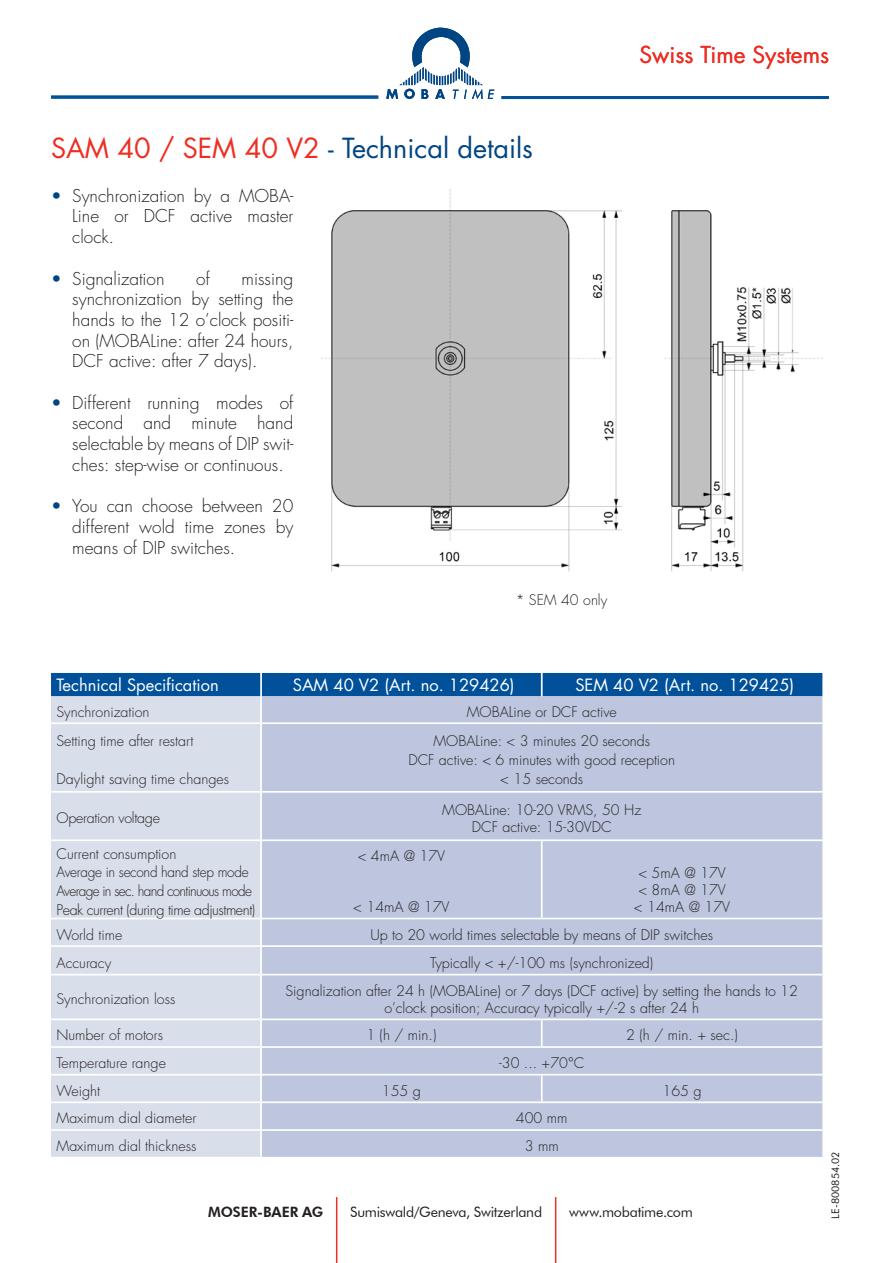
<style>
.page{position:relative;width:893px;height:1263px;background:#fff}
.page>*{position:absolute;margin:0;border:0;box-sizing:border-box;transform-origin:0 0}
.titel2{font:27px "Futura Std";color:#004583}
.t1{font:22.65px "Futura";color:#ee2e22}
.Titelseitentext{font:300 17.25px/20.7px "Futura Std";color:#231f20;text-align:justify}
.Tabellen_Headlines{font:16.5px "Futura Std";color:#fff}
.Textkörper{font:300 14.25px/17.1px "Futura Std";color:#231f20;text-align:center}
.Textkörper-2{font:300 14.25px/18.8px "Futura Std";letter-spacing:-.03em;color:#231f20}
.t2{font:14.25px "Futura BT";letter-spacing:-.02em;color:#231f20}
.Textkörper-3{font:300 14.25px "Futura Std";letter-spacing:-.02em;color:#231f20}
.t3{font:800 14.25px "Futura BT";letter-spacing:-.005em;color:#231f20}
.Headlines_im_Fliesst{font:300 14.25px "Futura Std";color:#231f20}
.Text3{font:10.5px "Futura BT";color:#231f20}
.s1{color:#ee2e22}
.s2{color:#004583}
</style>
<div class="page">
<img style="left:321px;top:189px;width:503px;height:383px">
<svg style="left:386px;top:28px;width:108px;height:71px"></svg>
<hr style="left:51px;top:96px;width:327px;height:3px;background:#01529a">
<hr style="left:501px;top:96px;width:328px;height:3px;background:#01529a">
<div style="left:51px;top:673px;width:771px;height:23px;background:#01519a"></div>
<div style="left:51px;top:696px;width:209px;height:461px;background:#d9deeb"></div>
<div style="left:262px;top:696px;width:560px;height:461px;background:#bdc6de"></div>
<div style="left:262px;top:841px;width:560px;height:77px;background:#bdc6de"></div>
<div style="left:262px;top:1075px;width:560px;height:26px;background:#bdc6de"></div>
<hr style="left:51px;top:722px;width:209px;height:2px;background:#fff">
<hr style="left:262px;top:722px;width:280px;height:2px;background:#fff">
<hr style="left:542px;top:722px;width:280px;height:2px;background:#fff">
<hr style="left:51px;top:791px;width:209px;height:2px;background:#fff">
<hr style="left:262px;top:791px;width:280px;height:2px;background:#fff">
<hr style="left:542px;top:791px;width:280px;height:2px;background:#fff">
<hr style="left:51px;top:839px;width:209px;height:2px;background:#fff">
<hr style="left:262px;top:839px;width:280px;height:2px;background:#fff">
<hr style="left:542px;top:839px;width:280px;height:2px;background:#fff">
<hr style="left:51px;top:918px;width:209px;height:1px;background:#fff">
<hr style="left:262px;top:918px;width:280px;height:1px;background:#fff">
<hr style="left:542px;top:918px;width:280px;height:1px;background:#fff">
<hr style="left:51px;top:945px;width:209px;height:2px;background:#fff">
<hr style="left:262px;top:945px;width:280px;height:2px;background:#fff">
<hr style="left:542px;top:945px;width:280px;height:2px;background:#fff">
<hr style="left:51px;top:974px;width:209px;height:1px;background:#fff">
<hr style="left:262px;top:974px;width:280px;height:1px;background:#fff">
<hr style="left:542px;top:974px;width:280px;height:1px;background:#fff">
<hr style="left:51px;top:1018px;width:209px;height:2px;background:#fff">
<hr style="left:262px;top:1018px;width:280px;height:2px;background:#fff">
<hr style="left:542px;top:1018px;width:280px;height:2px;background:#fff">
<hr style="left:51px;top:1046px;width:209px;height:2px;background:#fff">
<hr style="left:262px;top:1046px;width:280px;height:2px;background:#fff">
<hr style="left:542px;top:1046px;width:280px;height:2px;background:#fff">
<hr style="left:51px;top:1074px;width:209px;height:1px;background:#fff">
<hr style="left:262px;top:1074px;width:280px;height:1px;background:#fff">
<hr style="left:542px;top:1074px;width:280px;height:1px;background:#fff">
<hr style="left:51px;top:1101px;width:209px;height:2px;background:#fff">
<hr style="left:262px;top:1101px;width:280px;height:2px;background:#fff">
<hr style="left:542px;top:1101px;width:280px;height:2px;background:#fff">
<hr style="left:51px;top:1129px;width:209px;height:2px;background:#fff">
<hr style="left:262px;top:1129px;width:280px;height:2px;background:#fff">
<hr style="left:542px;top:1129px;width:280px;height:2px;background:#fff">
<hr style="left:541px;top:1020px;width:2px;height:26px;background:#fff">
<hr style="left:541px;top:1075px;width:2px;height:26px;background:#fff">
<hr style="left:541px;top:841px;width:2px;height:77px;background:#fff">
<hr style="left:541px;top:673px;width:2px;height:23px;background:#fff">
<hr style="left:260px;top:673px;width:2px;height:23px;background:#fff">
<hr style="left:336px;top:1197px;width:1px;height:66px;background:#ee2e22">
<hr style="left:555px;top:1197px;width:1px;height:66px;background:#ee2e22">
<p class="titel2" style="left:51px;top:131px;width:484px"><span class="s1">SAM 40 / SEM 40 V2</span> - Technical details</p>
<p class="Titelseitentext" style="left:72px;top:186px;width:223px;text-indent:-21px"><span class="s2">•</span> Synchronization by a MOBA-Line or DCF active master clock.</p>
<p class="Titelseitentext" style="left:51px;top:268px;width:115px"><span class="s2">•</span> Signalization</p>
<p class="Titelseitentext" style="left:196px;top:268px;width:15px">of</p>
<p class="Titelseitentext" style="left:72px;top:268px;width:223px;text-indent:169px">missing synchronization by setting the hands to the 12 o’clock positi&shy;on (MOBALine: after 24 hours, DCF active: after 7 days).</p>
<p class="Titelseitentext" style="left:72px;top:393px;width:223px;text-indent:-21px"><span class="s2">•</span> Different running modes of second and minute hand selectable by means of DIP swit&shy;ches: step-wise or continuous.</p>
<p class="Titelseitentext" style="left:72px;top:496px;width:223px;text-indent:-21px"><span class="s2">•</span> You can choose between 20 different wold time zones by means of DIP switches.</p>
<p class="Headlines_im_Fliesst" style="left:516px;top:591px;width:93px">* SEM 40 only</p>
<h2 class="t1" style="left:639px;top:39px;width:191px">Swiss Time Systems</h2>
<p class="Tabellen_Headlines" style="left:57px;top:675px;width:164px">Technical Specification</p>
<p class="Tabellen_Headlines" style="left:293px;top:675px;width:223px">SAM 40 V2 (Art. no. 129426)</p>
<p class="Tabellen_Headlines" style="left:575px;top:675px;width:220px">SEM 40 V2 (Art. no. 129425)</p>
<p class="Textkörper" style="left:57px;top:704px;width:95px">Synchronization</p>
<p class="Textkörper" style="left:467px;top:704px;width:152px">MOBALine or DCF active</p>
<p class="Textkörper" style="left:57px;top:733px;width:138px">Setting time after restart</p>
<p class="Textkörper" style="left:57px;top:770px;width:174px">Daylight saving time changes</p>
<p class="Textkörper" style="left:433px;top:733px;width:218px">MOBALine: &lt; 3 minutes 20 seconds</p>
<p class="Textkörper" style="left:408px;top:751px;width:268px">DCF active: &lt; 6 minutes with good reception</p>
<p class="Textkörper" style="left:500px;top:770px;width:84px">&lt; 15 seconds</p>
<p class="Textkörper-3" style="left:57px;top:809px;width:105px">Operation voltage</p>
<p class="Textkörper" style="left:442px;top:801px;width:201px">MOBALine: 10-20 VRMS, 50 Hz</p>
<p class="Textkörper" style="left:472px;top:818px;width:141px">DCF active: 15-30VDC</p>
<p class="Textkörper-2" style="left:57px;top:844px;width:200px">Current consumption<br>Average in second hand step mode<br>Average in sec. hand continuous mode<br>Peak current (during time adjustment)</p>
<p class="Textkörper" style="left:358px;top:848px;width:89px">&lt; 4mA @ 17V</p>
<p class="Textkörper" style="left:353px;top:899px;width:98px">&lt; 14mA @ 17V</p>
<p class="Textkörper" style="left:634px;top:865px;width:98px">&lt; 5mA @ 17V &lt; 8mA @ 17V &lt; 14mA @ 17V</p>
<p class="Textkörper" style="left:57px;top:926px;width:67px">World time</p>
<p class="Textkörper" style="left:370px;top:926px;width:344px">Up to 20 world times selectable by means of DIP switches</p>
<p class="Textkörper" style="left:57px;top:954px;width:56px">Accuracy</p>
<p class="Textkörper" style="left:430px;top:954px;width:225px">Typically &lt; +/-100 ms (synchronized)</p>
<p class="Textkörper" style="left:57px;top:991px;width:120px">Synchronization loss</p>
<p class="Textkörper" style="left:286px;top:982px;width:514px">Signalization after 24 h (MOBALine) or 7 days (DCF active) by setting the hands to 12 o’clock position; Accuracy typically +/-2 s after 24 h</p>
<p class="Textkörper" style="left:57px;top:1027px;width:108px">Number of motors</p>
<p class="Textkörper" style="left:366px;top:1027px;width:72px">1 (h / min.)</p>
<p class="Textkörper" style="left:626px;top:1027px;width:113px">2 (h / min. + sec.)</p>
<p class="Textkörper" style="left:57px;top:1055px;width:111px">Temperature range</p>
<p class="Textkörper" style="left:499px;top:1055px;width:87px">-30 ... +70°C</p>
<p class="Textkörper" style="left:57px;top:1082px;width:45px">Weight</p>
<p class="Textkörper" style="left:382px;top:1082px;width:41px">155 g</p>
<p class="Textkörper" style="left:663px;top:1082px;width:41px">165 g</p>
<p class="Textkörper" style="left:57px;top:1110px;width:141px">Maximum dial diameter</p>
<p class="Textkörper" style="left:516px;top:1110px;width:53px">400 mm</p>
<p class="Textkörper" style="left:57px;top:1138px;width:141px">Maximum dial thickness</p>
<p class="Textkörper" style="left:525px;top:1138px;width:35px">3 mm</p>
<p class="t3" style="left:208px;top:1203px;width:116px">MOSER-BAER AG</p>
<p class="t2" style="left:350px;top:1203px;width:193px">Sumiswald/Geneva, Switzerland</p>
<p class="t2" style="left:569px;top:1203px;width:125px">www.mobatime.com</p>
<p class="Text3" style="left:829px;top:1218px;width:68px;rotate:-90deg">LE-800854.02</p>
</div>
